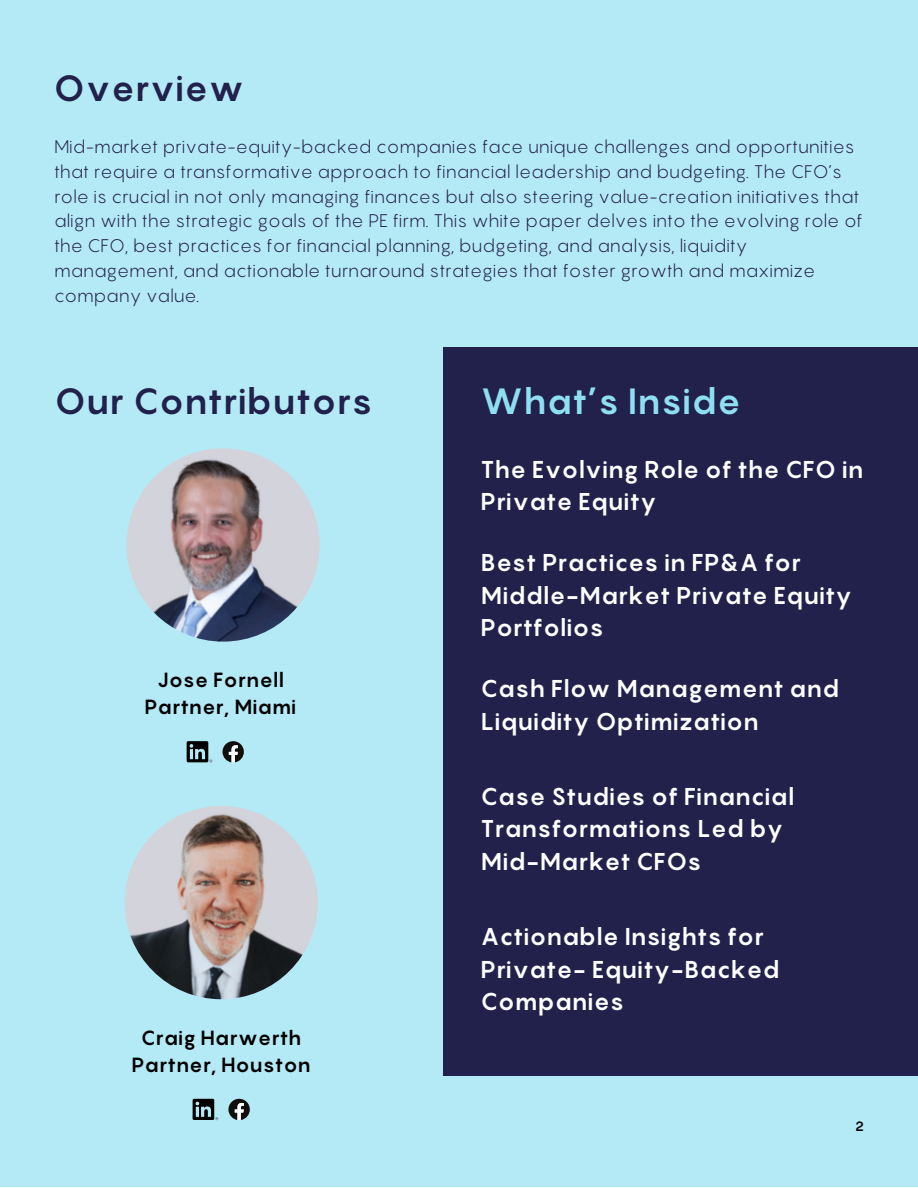
<style>
.page{position:relative;width:918px;height:1188px;background:#fff}
.page>*{position:absolute;margin:0;border:0;box-sizing:border-box;transform-origin:0 0}
.t1{font:700 36px "Pangram";color:#22214b}
.t2{font:700 36px "Pangram";color:#8edff1}
.t3{font:700 24px/32.7px "Pangram";color:#fff}
.t4{font:700 20.25px/27.5px "Pangram";color:#000;text-align:center}
.t5{font:18px/24.8px "Pangram";color:#22214b}
.t6{font:700 13.35px "Pangram";color:#000}
</style>
<div class="page">
<div style="left:0;top:0;width:918px;height:1187px;background:#b4eaf6"></div>
<div style="left:444px;top:347px;width:474px;height:728px;background:#22214b"></div>
<img style="left:126px;top:448px;width:194px;height:194px;border-radius:50%">
<svg style="left:187px;top:741px;width:25px;height:22px"></svg>
<svg style="left:223px;top:741px;width:21px;height:22px"></svg>
<img style="left:125px;top:806px;width:193px;height:193px;border-radius:50%">
<svg style="left:193px;top:1099px;width:25px;height:21px"></svg>
<svg style="left:228px;top:1099px;width:22px;height:21px"></svg>
<h1 class="t1" style="left:53px;top:66px;width:192px">Overview</h1>
<h3 class="t5" style="left:54px;top:134px;width:810px">Mid-market private-equity-backed companies face unique challenges and opportunities that require a transformative approach to financial leadership and budgeting. The CFO’s role is crucial in not only managing finances but also steering value-creation initiatives that align with the strategic goals of the PE firm. This white paper delves into the evolving role of the CFO, best practices for financial planning, budgeting, and analysis, liquidity management, and actionable turnaround strategies that foster growth and maximize company value.</h3>
<h1 class="t1" style="left:54px;top:379px;width:320px">Our Contributors</h1>
<p class="t2" style="left:481px;top:379px;width:262px">What’s Inside</p>
<h1 class="t4" style="left:145px;top:666px;width:153px">Jose Fornell<br>Partner, Miami</h1>
<h2 class="t4" style="left:132px;top:1023px;width:181px">Craig Harwerth<br>Partner, Houston</h2>
<p class="t3" style="left:481px;top:453px;width:384px">The Evolving Role of the CFO in<br>Private Equity</p>
<h3 class="t3" style="left:481px;top:546px;width:373px">Best Practices in FP&amp;A for<br>Middle-Market Private Equity<br>Portfolios</h3>
<p class="t3" style="left:481px;top:672px;width:360px">Cash Flow Management and<br>Liquidity Optimization</p>
<p class="t3" style="left:481px;top:780px;width:315px">Case Studies of Financial<br>Transformations Led by<br>Mid-Market CFOs</p>
<p class="t3" style="left:481px;top:920px;width:300px">Actionable Insights for<br>Private- Equity-Backed<br>Companies</p>
<p class="t6" style="left:855px;top:1118px;width:10px">2</p>
</div>
